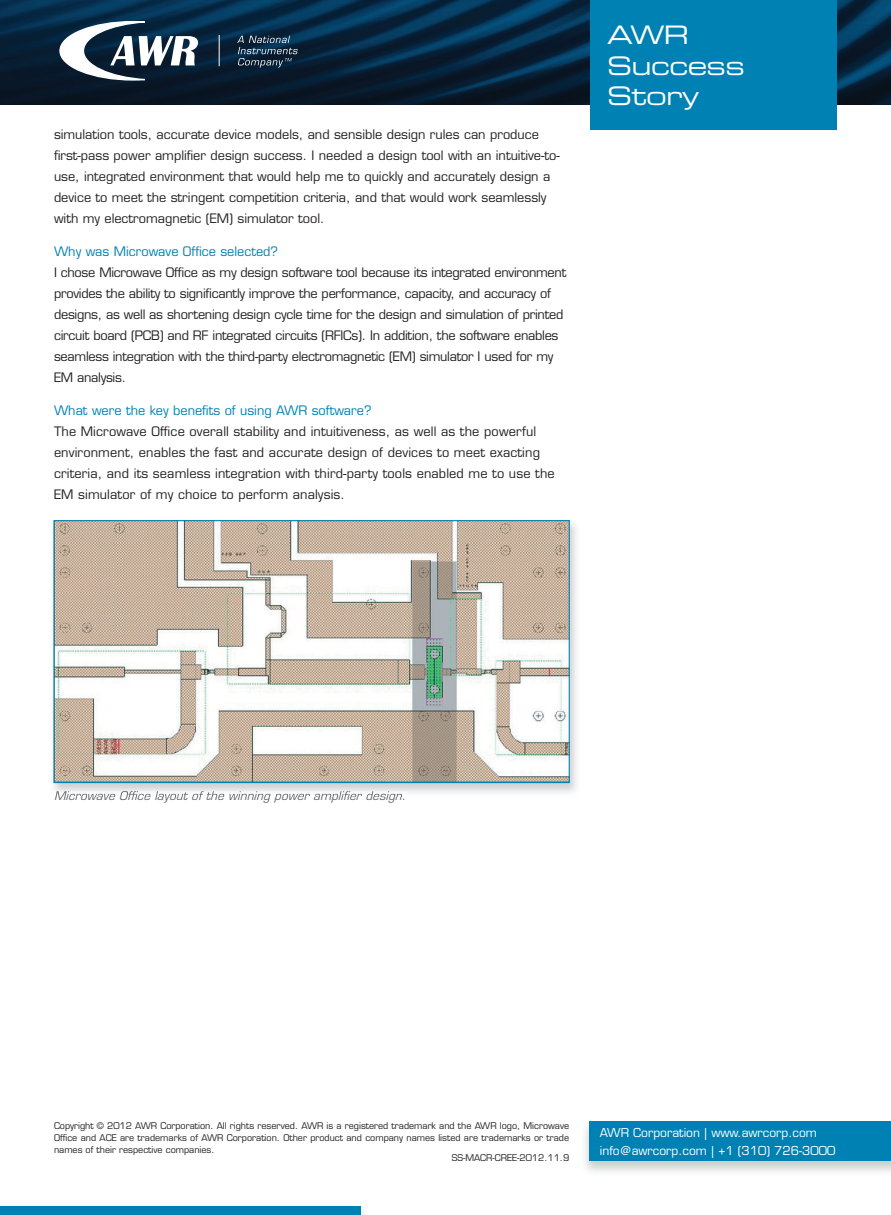
<style>
.page{position:relative;width:891px;height:1215px;background:#fff}
.page>*{position:absolute;margin:0;border:0;box-sizing:border-box;transform-origin:0 0}
.t1{font:25.5px/30.6px "Eurostile Extended Two";letter-spacing:-.025em;color:#fff}
.t2{font:12.75px/21px "Eurostile";color:#231f20}
.t3{font:12.75px/21px "Eurostile";letter-spacing:-.02em;color:#231f20}
.t4{font:12.75px "Eurostile";color:#0081b3}
.t5{font:12px/18px "Eurostile";color:#fff}
.t6{font:italic 12px "Eurostile";color:#69696c}
.t7{font:9px/12px "Eurostile";color:#231f20;text-align:justify}
</style>
<div class="page">
<img style="left:0;top:0;width:891px;height:104px">
<div style="left:590px;top:0;width:247px;height:129px;background:#0081b3"></div>
<img style="left:360px;top:1206px;width:4px;height:9px">
<div style="left:0;top:1206px;width:360px;height:9px;background:#0081b3"></div>
<img style="left:585px;top:1121px;width:306px;height:51px">
<div style="left:589px;top:1122px;width:302px;height:39px;background:#0081b3"></div>
<svg style="left:59px;top:21px;width:139px;height:60px"></svg>
<hr style="left:219px;top:35px;width:1px;height:31px;background:#fff">
<svg style="left:237px;top:36px;width:61px;height:32px;background:#2b4358"></svg>
<img style="left:55px;top:791px;width:351px;height:5px">
<img style="left:55px;top:522px;width:513px;height:259px">
<div style="left:53px;top:520px;width:517px;height:263px;border:1px solid #0081b3"></div>
<p class="t2" style="left:54px;top:124px;width:507px">simulation tools, accurate device models, and sensible design rules can produce first-pass power amplifier design success. I needed a design tool with an intuitive-to&shy;use, integrated environment that would help me to quickly and accurately design a device to meet the stringent competition criteria, and that would work seamlessly with my electromagnetic (EM) simulator tool.</p>
<p class="t4" style="left:54px;top:244px;width:226px">Why was Microwave Office selected?</p>
<p class="t3" style="left:54px;top:262px;width:514px">I chose Microwave Office as my design software tool because its integrated environment provides the ability to significantly improve the performance, capacity, and accuracy of designs, as well as shortening design cycle time for the design and simulation of printed circuit board (PCB) and RF integrated circuits (RFICs). In addition, the software enables seamless integration with the third-party electromagnetic (EM) simulator I used for my EM analysis.</p>
<p class="t4" style="left:54px;top:403px;width:319px">What were the key benefits of using AWR software?</p>
<p class="t2" style="left:54px;top:421px;width:502px">The Microwave Office overall stability and intuitiveness, as well as the powerful environment, enables the fast and accurate design of devices to meet exacting criteria, and its seamless integration with third-party tools enabled me to use the EM simulator of my choice to perform analysis.</p>
<h1 class="t1" style="left:607px;top:19px;width:139px">AWR<br>Success<br>Story</h1>
<p class="t6" style="left:54px;top:789px;width:354px">Microwave Office layout of the winning power amplifier design.</p>
<p class="t7" style="left:54px;top:1120px;width:517px">Copyright © 2012 AWR Corporation. All rights reserved. AWR is a registered trademark and the AWR logo, Microwave Office and ACE are trademarks of AWR Corporation. Other product and company names listed are trademarks or trade names of their respective companies.</p>
<p class="t7" style="left:452px;top:1152px;width:119px">SS-MACR-CREE-2012.11.9</p>
<p class="t5" style="left:600px;top:1124px;width:237px">AWR Corporation | www.awrcorp.com info@awrcorp.com | +1 (310) 726-3000</p>
</div>
